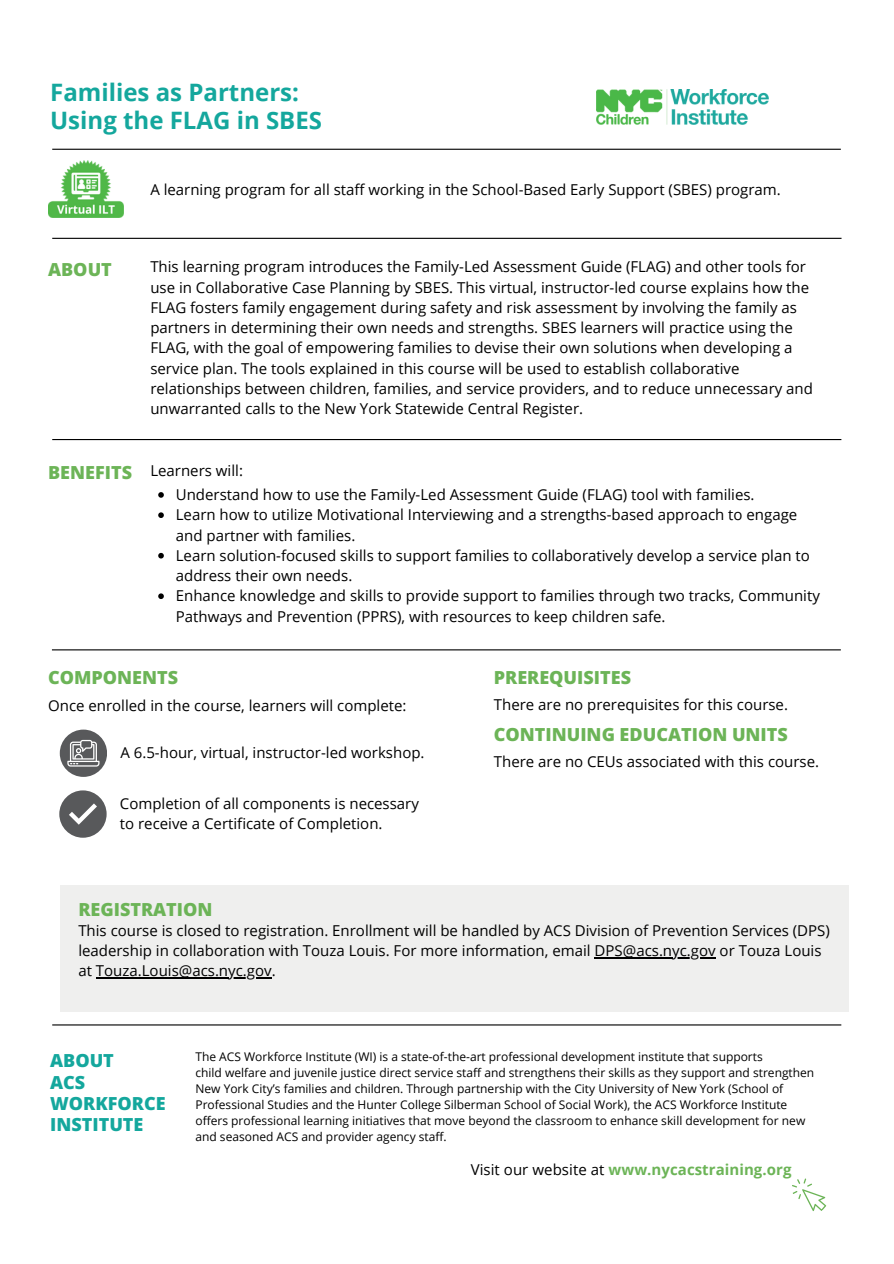
<style>
.page{position:relative;width:894px;height:1264px;background:#fff}
.page>*{position:absolute;margin:0;border:0;box-sizing:border-box;transform-origin:0 0}
.t1{font:700 24px/28.2px "Open Sans";color:#14a79d}
.t2{font:800 18px "Open Sans";color:#6cb457}
.t3{font:800 18px/21.3px "Open Sans";color:#14a79d}
.t4{font:15px/20.2px "Open Sans";color:#000}
.t5{font:700 15px "Open Sans";letter-spacing:.005em;color:#6cb457}
.t6{font:12px/16px "Open Sans";color:#000}
.s1{font-weight:400;color:#000}
</style>
<div class="page">
<div style="left:59px;top:790px;width:48px;height:47px;background:#58595b;border-radius:50%"></div>
<div style="left:60px;top:729px;width:47px;height:48px;background:#58595b;border-radius:50%"></div>
<hr style="left:52px;top:238px;width:789px;height:1px;background:#000">
<hr style="left:52px;top:149px;width:788px;height:1px;background:#000">
<hr style="left:52px;top:439px;width:789px;height:1px;background:#000">
<hr style="left:52px;top:649px;width:788px;height:1px;background:#000">
<hr style="left:52px;top:1024px;width:789px;height:1px;background:#000">
<svg style="left:67px;top:740px;width:32px;height:26px"></svg>
<svg style="left:69px;top:803px;width:28px;height:21px"></svg>
<div style="left:60px;top:885px;width:788px;height:127px;background:#efefee"></div>
<hr style="left:594px;top:957px;width:121px;height:1px;background:#000">
<hr style="left:96px;top:977px;width:175px;height:1px;background:#000">
<img style="left:48px;top:161px;width:75px;height:56px">
<svg style="left:792px;top:1178px;width:35px;height:33px"></svg>
<img style="left:596px;top:89px;width:172px;height:35px">
<svg style="left:158px;top:492px;width:6px;height:5px"></svg>
<svg style="left:158px;top:512px;width:6px;height:6px"></svg>
<svg style="left:158px;top:553px;width:6px;height:5px"></svg>
<svg style="left:158px;top:593px;width:6px;height:6px"></svg>
<h1 class="t1" style="left:50px;top:78px;width:273px">Families as Partners:<br>Using the FLAG in SBES</h1>
<p class="t4" style="left:150px;top:179px;width:632px">A learning program for all staff working in the School-Based Early Support (SBES) program.</p>
<p class="t2" style="left:48px;top:257px;width:65px">ABOUT</p>
<p class="t2" style="left:48px;top:459px;width:86px">BENEFITS</p>
<p class="t4" style="left:150px;top:256px;width:664px">This learning program introduces the Family-Led Assessment Guide (FLAG) and other tools for use in Collaborative Case Planning by SBES. This virtual, instructor-led course explains how the FLAG fosters family engagement during safety and risk assessment by involving the family as partners in determining their own needs and strengths. SBES learners will practice using the FLAG, with the goal of empowering families to devise their own solutions when developing a service plan. The tools explained in this course will be used to establish collaborative relationships between children, families, and service providers, and to reduce unnecessary and unwarranted calls to the New York Statewide Central Register.</p>
<p class="t4" style="left:150px;top:460px;width:94px">Learners will:</p>
<p class="t4" style="left:176px;top:484px;width:645px">Understand how to use the Family-Led Assessment Guide (FLAG) tool with families.<br>Learn how to utilize Motivational Interviewing and a strengths-based approach to engage and partner with families.<br>Learn solution-focused skills to support families to collaboratively develop a service plan to address their own needs.<br>Enhance knowledge and skills to provide support to families through two tracks, Community Pathways and Prevention (PPRS), with resources to keep children safe.</p>
<p class="t2" style="left:48px;top:665px;width:131px">COMPONENTS</p>
<p class="t4" style="left:48px;top:695px;width:360px">Once enrolled in the course, learners will complete:</p>
<p class="t4" style="left:120px;top:742px;width:305px">A 6.5-hour, virtual, instructor-led workshop.</p>
<p class="t4" style="left:120px;top:793px;width:300px">Completion of all components is necessary to receive a Certificate of Completion.</p>
<p class="t2" style="left:493px;top:665px;width:139px">PREREQUISITES</p>
<p class="t4" style="left:493px;top:693px;width:295px">There are no prerequisites for this course.</p>
<p class="t2" style="left:493px;top:722px;width:295px">CONTINUING EDUCATION UNITS</p>
<p class="t4" style="left:493px;top:751px;width:327px">There are no CEUs associated with this course.</p>
<p class="t2" style="left:78px;top:896px;width:136px">REGISTRATION</p>
<p class="t4" style="left:78px;top:919px;width:752px">This course is closed to registration. Enrollment will be handled by ACS Division of Prevention Services (DPS) leadership in collaboration with Touza Louis. For more information, email DPS@acs.nyc.gov or Touza Louis at Touza.Louis@acs.nyc.gov.</p>
<p class="t3" style="left:50px;top:1049px;width:117px">ABOUT<br>ACS<br>WORKFORCE<br>INSTITUTE</p>
<p class="t6" style="left:195px;top:1048px;width:620px">The ACS Workforce Institute (WI) is a state-of-the-art professional development institute that supports<br>child welfare and juvenile justice direct service staff and strengthens their skills as they support and strengthen New York City’s families and children. Through partnership with the City University of New York (School of Professional Studies and the Hunter College Silberman School of Social Work), the ACS Workforce Institute offers professional learning initiatives that move beyond the classroom to enhance skill development for new and seasoned ACS and provider agency staff.</p>
<p class="t5" style="left:470px;top:1158px;width:322px"><span class="s1">Visit our website at</span> www.nycacstraining.org</p>
</div>
